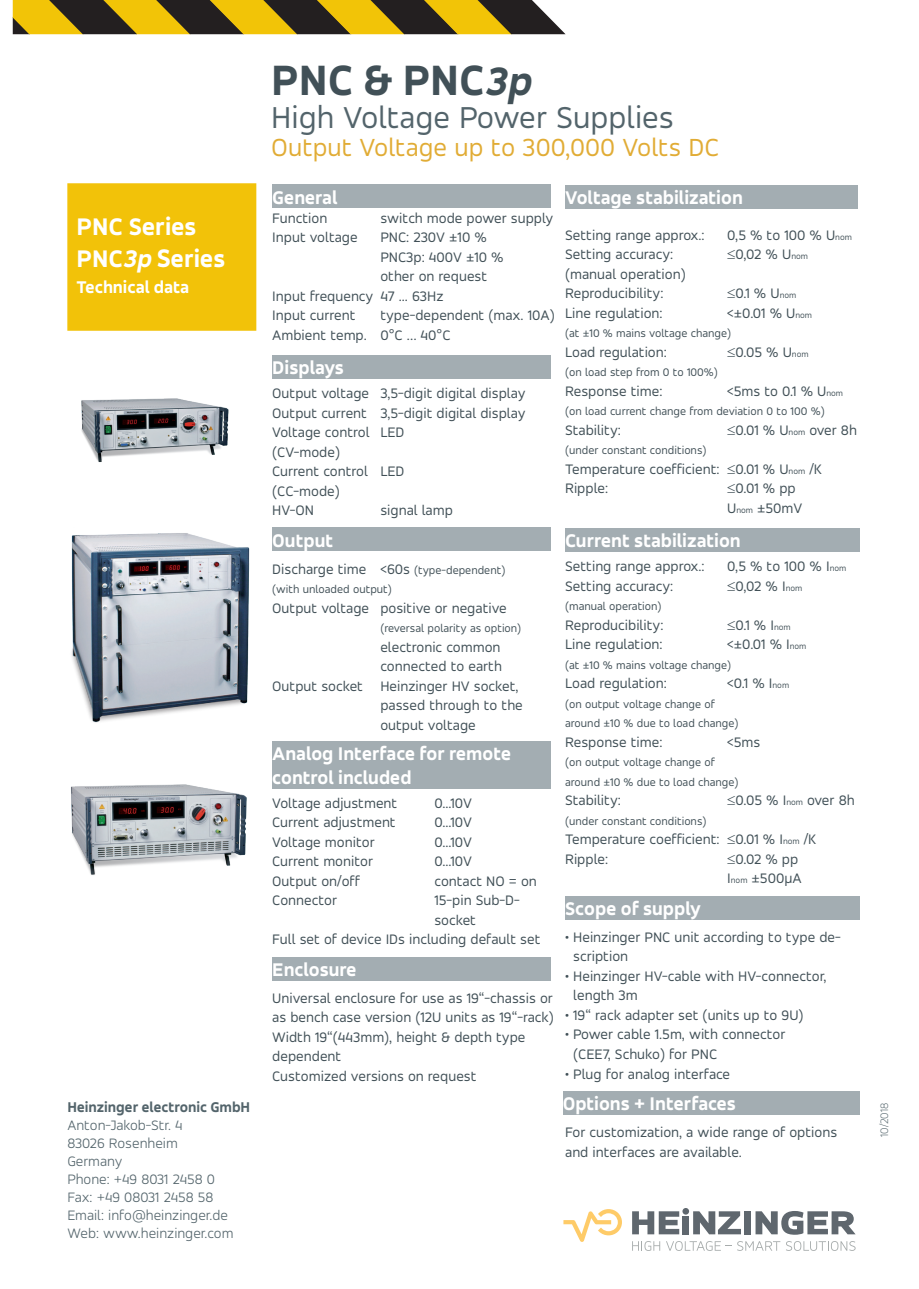
<style>
.page{position:relative;width:919px;height:1289px;background:#fff}
.page>*{position:absolute;margin:0;border:0;box-sizing:border-box;transform-origin:0 0}
.t1{font:800 45px "Accord";color:#415057}
.t2{font:33px "Accord";color:#53646b}
.t3{font:27px "Accord";color:#e1ac35}
.t4{font:800 25.5px/32.4px "Accord";color:#fff}
.t5{font:800 19.5px/23.4px "Accord";color:#fff}
.t6{font:800 18px "Accord";color:#fff}
.t7{font:15px/19.5px "Accord";color:#415057}
.t8{font:300 15px/18px "Accord";color:#53646b}
.t9{font:800 15px "Accord";color:#53646b}
.t10{font:12px/19.5px "Accord";color:#415057}
.t11{font:200 12px "Accord";color:#53646b}
.s1{font-style:italic}
.s2{font-size:27px}
.s3{font-style:italic;font-size:42px}
.s4{font-size:12px}
.s5{font-size:9px}
</style>
<div class="page">
<div style="left:272px;top:185px;width:279px;height:23px;background:#a3adb2"></div>
<div style="left:272px;top:355px;width:279px;height:23px;background:#a3adb2"></div>
<div style="left:272px;top:527px;width:279px;height:24px;background:#a3adb2"></div>
<div style="left:272px;top:741px;width:279px;height:47px;background:#a3adb2"></div>
<div style="left:272px;top:956px;width:279px;height:24px;background:#a3adb2"></div>
<div style="left:565px;top:185px;width:292px;height:23px;background:#a3adb2"></div>
<div style="left:565px;top:528px;width:294px;height:23px;background:#a3adb2"></div>
<div style="left:565px;top:896px;width:294px;height:23px;background:#a3adb2"></div>
<svg style="left:632px;top:1211px;width:47px;height:23px"></svg>
<div style="left:682px;top:1216px;width:7px;height:18px;background:#5f676e"></div>
<svg style="left:693px;top:1211px;width:48px;height:23px"></svg>
<div style="left:743px;top:1211px;width:7px;height:23px;background:#5f676e"></div>
<svg style="left:755px;top:1211px;width:100px;height:23px"></svg>
<svg style="left:682px;top:1207px;width:7px;height:7px"></svg>
<svg style="left:632px;top:1241px;width:28px;height:9px"></svg>
<svg style="left:666px;top:1241px;width:189px;height:9px"></svg>
<svg style="left:563px;top:1209px;width:59px;height:32px"></svg>
<svg style="left:13px;top:0;width:552px;height:34px;background:#8b731a"></svg>
<div style="left:67px;top:183px;width:189px;height:148px;background:#f2c209;border:2px solid #f2c209"></div>
<img style="left:81px;top:398px;width:148px;height:64px">
<img style="left:71px;top:533px;width:179px;height:190px">
<img style="left:71px;top:784px;width:176px;height:91px">
<div style="left:562px;top:1091px;width:297px;height:23px;background:#a3adb2"></div>
<h3 class="t4" style="left:77px;top:210px;width:150px">PNC Series<br>PNC<span class="s1">3p</span> <span class="s2">S</span>eries</h3>
<p class="t6" style="left:77px;top:276px;width:114px">Technical data</p>
<p class="t9" style="left:67px;top:1097px;width:184px">Heinzinger electronic GmbH</p>
<p class="t8" style="left:67px;top:1115px;width:167px">Anton-Jakob-Str. 4<br>83026 Rosenheim<br>Germany<br>Phone: +49 8031 2458 0<br>Fax: +49 08031 2458 58<br>Email: info@heinzinger.de<br>Web: www.heinzinger.com</p>
<h1 class="t1" style="left:271px;top:52px;width:270px">PNC &amp; PNC<span class="s3">3p</span></h1>
<h2 class="t2" style="left:271px;top:97px;width:404px">High Voltage Power Supplies</h2>
<h3 class="t3" style="left:271px;top:131px;width:449px">Output Voltage up to 300,000 Volts DC</h3>
<h3 class="t5" style="left:272px;top:185px;width:67px">General</h3>
<p class="t7" style="left:272px;top:208px;width:57px">Function</p>
<p class="t7" style="left:380px;top:208px;width:174px">switch mode power supply</p>
<p class="t7" style="left:272px;top:227px;width:87px">Input voltage</p>
<p class="t7" style="left:380px;top:227px;width:108px">PNC: 230V ±10 %</p>
<p class="t7" style="left:380px;top:247px;width:125px">PNC3p: 400V ±10 %</p>
<p class="t7" style="left:380px;top:266px;width:108px">other on request</p>
<p class="t7" style="left:272px;top:286px;width:173px">Input frequency 47 ... 63Hz</p>
<p class="t7" style="left:272px;top:305px;width:85px">Input current</p>
<p class="t7" style="left:272px;top:305px;width:284px;text-indent:108px">type-dependent (max. 10A)<br>Ambient temp. 0°C … 40°C</p>
<h3 class="t5" style="left:272px;top:356px;width:73px">Displays</h3>
<p class="t7" style="left:272px;top:383px;width:255px">Output voltage 3,5-digit digital display<br>Output current 3,5-digit digital display<br>Voltage control LED<br>(CV-mode)<br>Current control LED<br>(CC-mode)<br>HV-ON</p>
<p class="t7" style="left:380px;top:500px;width:74px">signal lamp</p>
<h3 class="t5" style="left:272px;top:528px;width:62px">Output</h3>
<p class="t7" style="left:272px;top:559px;width:234px">Discharge time &lt;60s <span class="s4">(type-dependent)</span></p>
<p class="t10" style="left:272px;top:579px;width:121px">(with unloaded output)</p>
<p class="t7" style="left:272px;top:598px;width:236px">Output voltage positive or negative</p>
<p class="t10" style="left:380px;top:618px;width:142px">(reversal polarity as option)</p>
<p class="t7" style="left:380px;top:637px;width:122px">electronic common</p>
<p class="t7" style="left:380px;top:656px;width:123px">connected to earth</p>
<p class="t7" style="left:272px;top:676px;width:248px">Output socket Heinzinger HV socket,</p>
<p class="t7" style="left:380px;top:695px;width:144px">passed through to the</p>
<p class="t7" style="left:380px;top:715px;width:97px">output voltage</p>
<h3 class="t5" style="left:272px;top:741px;width:240px">Analog Interface for remote control included</h3>
<p class="t7" style="left:272px;top:793px;width:127px">Voltage adjustment</p>
<p class="t7" style="left:434px;top:793px;width:39px">0...10V</p>
<p class="t7" style="left:272px;top:812px;width:125px">Current adjustment</p>
<p class="t7" style="left:434px;top:812px;width:39px">0...10V</p>
<p class="t7" style="left:272px;top:832px;width:104px">Voltage monitor</p>
<p class="t7" style="left:434px;top:832px;width:39px">0...10V</p>
<p class="t7" style="left:272px;top:851px;width:102px">Current monitor</p>
<p class="t7" style="left:434px;top:851px;width:39px">0...10V</p>
<p class="t7" style="left:272px;top:871px;width:89px">Output on/off</p>
<p class="t7" style="left:434px;top:871px;width:104px">contact NO = on</p>
<p class="t7" style="left:272px;top:890px;width:66px">Connector</p>
<p class="t7" style="left:434px;top:890px;width:87px">15-pin Sub-D-</p>
<p class="t7" style="left:434px;top:910px;width:43px">socket</p>
<p class="t7" style="left:272px;top:929px;width:270px">Full set of device IDs including default set</p>
<h3 class="t5" style="left:272px;top:957px;width:86px">Enclosure</h3>
<p class="t7" style="left:272px;top:988px;width:283px">Universal enclosure for use as 19“-chassis or as bench case version (12U units as 19“-rack)<br>Width 19“(443mm), height &amp; depth type dependent<br>Customized versions on request</p>
<h3 class="t5" style="left:565px;top:185px;width:179px">Voltage stabilization</h3>
<p class="t7" style="left:565px;top:225px;width:141px">Setting range approx.:</p>
<p class="t7" style="left:727px;top:225px;width:126px">0,5 % to 100 % U<span class="s5">nom</span></p>
<p class="t7" style="left:565px;top:244px;width:110px">Setting accuracy:</p>
<p class="t7" style="left:727px;top:244px;width:82px">≤0,02 % U<span class="s5">nom</span></p>
<p class="t7" style="left:565px;top:264px;width:122px">(manual operation)<br>Reproducibility:</p>
<p class="t7" style="left:727px;top:283px;width:71px">≤0.1 % U<span class="s5">nom</span></p>
<p class="t7" style="left:565px;top:303px;width:99px">Line regulation:</p>
<p class="t7" style="left:727px;top:303px;width:86px">&lt;±0.01 % U<span class="s5">nom</span></p>
<p class="t10" style="left:565px;top:323px;width:167px">(at ±10 % mains voltage change)</p>
<p class="t7" style="left:565px;top:342px;width:103px">Load regulation:</p>
<p class="t7" style="left:727px;top:342px;width:83px">≤0.05 % U<span class="s5">nom</span></p>
<p class="t10" style="left:565px;top:362px;width:154px">(on load step from 0 to 100%)</p>
<p class="t7" style="left:565px;top:381px;width:99px">Response time:</p>
<p class="t7" style="left:727px;top:381px;width:117px">&lt;5ms to 0.1 % U<span class="s5">nom</span></p>
<p class="t10" style="left:565px;top:401px;width:261px">(on load current change from deviation 0 to 100 %)</p>
<p class="t7" style="left:565px;top:420px;width:57px">Stability:</p>
<p class="t7" style="left:727px;top:420px;width:131px">≤0.01 % U<span class="s5">nom</span> over 8h</p>
<p class="t10" style="left:565px;top:440px;width:143px">(under constant conditions)</p>
<p class="t7" style="left:565px;top:459px;width:258px">Temperature coefficient: ≤0.01 % U<span class="s5">nom</span> /K<br>Ripple:</p>
<p class="t7" style="left:727px;top:478px;width:77px">≤0.01 % pp<br>U<span class="s5">nom</span> ±50mV</p>
<h3 class="t5" style="left:565px;top:529px;width:177px">Current stabilization</h3>
<p class="t7" style="left:565px;top:556px;width:141px">Setting range approx.:</p>
<p class="t7" style="left:727px;top:556px;width:121px">0,5 % to 100 % I<span class="s5">nom</span></p>
<p class="t7" style="left:565px;top:576px;width:110px">Setting accuracy:</p>
<p class="t7" style="left:727px;top:576px;width:77px">≤0,02 % I<span class="s5">nom</span></p>
<p class="t10" style="left:565px;top:596px;width:98px">(manual operation)</p>
<p class="t7" style="left:565px;top:615px;width:100px">Reproducibility:</p>
<p class="t7" style="left:727px;top:615px;width:65px">≤0.1 % I<span class="s5">nom</span></p>
<p class="t7" style="left:565px;top:634px;width:99px">Line regulation:</p>
<p class="t7" style="left:727px;top:634px;width:81px">&lt;±0.01 % I<span class="s5">nom</span></p>
<p class="t10" style="left:565px;top:655px;width:167px">(at ±10 % mains voltage change)</p>
<p class="t7" style="left:565px;top:673px;width:103px">Load regulation:</p>
<p class="t7" style="left:727px;top:673px;width:63px">&lt;0.1 % I<span class="s5">nom</span></p>
<p class="t10" style="left:565px;top:694px;width:175px">(on output voltage change of around ±10 % due to load change)</p>
<p class="t7" style="left:565px;top:732px;width:99px">Response time:</p>
<p class="t7" style="left:727px;top:732px;width:35px">&lt;5ms</p>
<p class="t10" style="left:565px;top:752px;width:175px">(on output voltage change of around ±10 % due to load change)</p>
<p class="t7" style="left:565px;top:790px;width:57px">Stability:</p>
<p class="t7" style="left:727px;top:790px;width:129px">≤0.05 % I<span class="s5">nom</span> over 8h</p>
<p class="t10" style="left:565px;top:811px;width:143px">(under constant conditions)</p>
<p class="t7" style="left:565px;top:829px;width:253px">Temperature coefficient: ≤0.01 % I<span class="s5">nom</span> /K<br>Ripple:</p>
<p class="t7" style="left:727px;top:849px;width:76px">≤0.02 % pp<br>I<span class="s5">nom</span> ±500μA</p>
<h3 class="t5" style="left:565px;top:896px;width:137px">Scope of supply</h3>
<p class="t7" style="left:573px;top:927px;width:269px;text-indent:-8px">• Heinzinger PNC unit according to type de&shy;scription</p>
<p class="t7" style="left:573px;top:966px;width:255px;text-indent:-8px">• Heinzinger HV-cable with HV-connector, length 3m</p>
<p class="t7" style="left:565px;top:1005px;width:240px">• 19“ rack adapter set (units up to 9U)</p>
<p class="t7" style="left:573px;top:1024px;width:214px;text-indent:-8px">• Power cable 1.5m, with connector (CEE7, Schuko) for PNC</p>
<p class="t7" style="left:565px;top:1063px;width:166px">• Plug for analog interface</p>
<h3 class="t5" style="left:562px;top:1091px;width:175px">Options + Interfaces</h3>
<p class="t7" style="left:565px;top:1122px;width:273px">For customization, a wide range of options and interfaces are available.</p>
<p class="t11" style="left:877px;top:1136px;width:36px;rotate:-90deg">10/2018</p>
</div>
